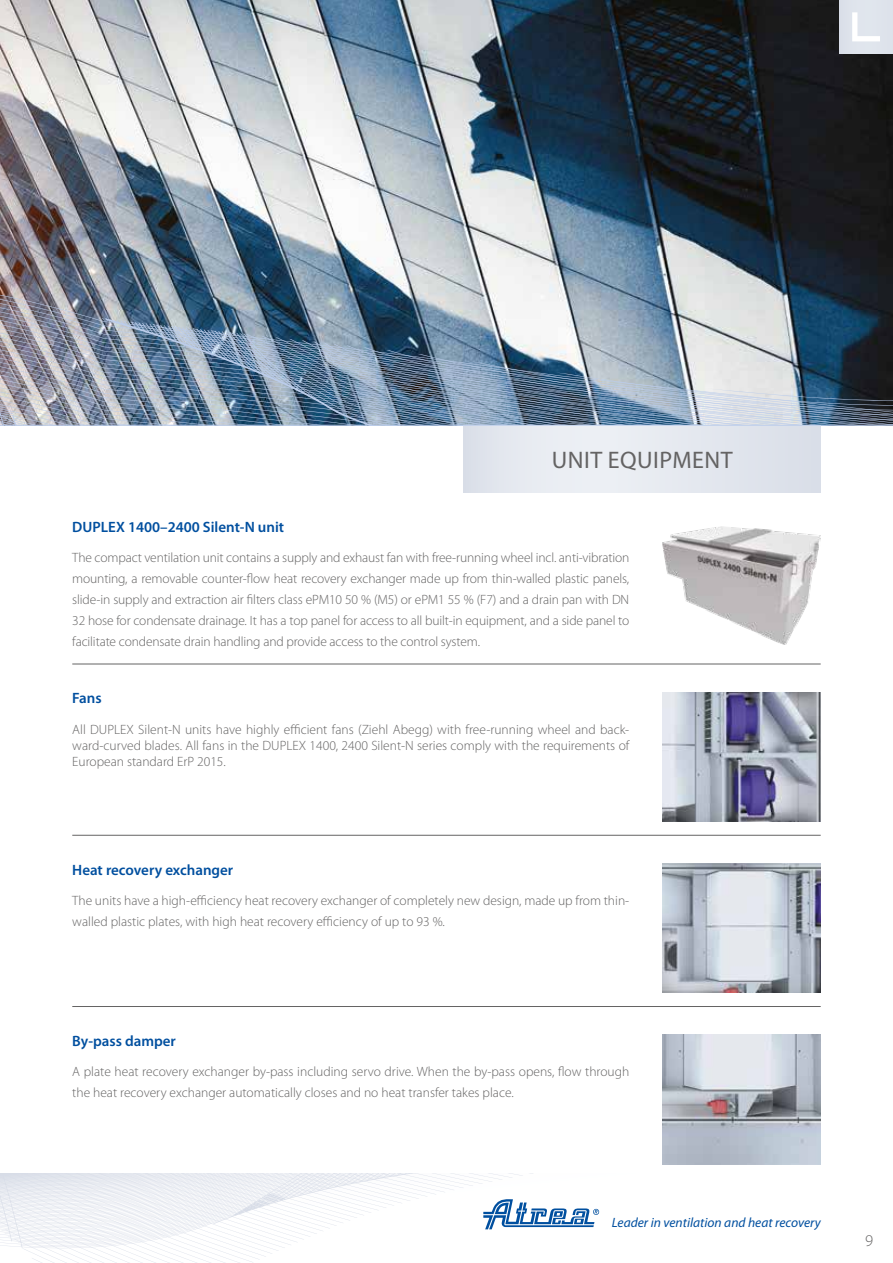
<style>
.page{position:relative;width:893px;height:1263px;background:#fff}
.page>*{position:absolute;margin:0;border:0;box-sizing:border-box;transform-origin:0 0}
.t1{font:24px "Myriad Pro";letter-spacing:.02em;color:#646363}
.t2{font:300 16.5px "Myriad Pro";color:#646363}
.t3{font:600 15px "Myriad Pro";color:#004f9f}
.t4{font:300 13.5px/21px "Myriad Pro";color:#646363;text-align:justify}
.t5{font:italic 13.5px "Myriad Pro";color:#004f9f}
</style>
<div class="page">
<img style="left:0;top:0;width:893px;height:228px">
<img style="left:0;top:228px;width:893px;height:197px">
<div style="left:464px;top:425px;width:357px;height:68px;background:#e5e8ef"></div>
<hr style="left:0;top:425px;width:893px;height:1px;background:#bccdeb">
<div style="left:839px;top:0;width:54px;height:54px;background:#dee3eb"></div>
<svg style="left:852px;top:12px;width:28px;height:29px"></svg>
<hr style="left:72px;top:664px;width:749px;height:1px;background:#646363">
<img style="left:662px;top:527px;width:159px;height:117px">
<hr style="left:72px;top:835px;width:749px;height:1px;background:#646363">
<img style="left:662px;top:692px;width:159px;height:129px">
<hr style="left:72px;top:1006px;width:749px;height:1px;background:#646363">
<img style="left:662px;top:863px;width:159px;height:130px">
<img style="left:662px;top:1035px;width:159px;height:129px">
<svg style="left:0;top:1174px;width:599px;height:89px"></svg>
<h1 class="t1" style="left:552px;top:447px;width:182px">UNIT EQUIPMENT</h1>
<p class="t3" style="left:72px;top:519px;width:213px">DUPLEX 1400–2400 Silent-N unit</p>
<p class="t4" style="left:72px;top:548px;width:559px">The compact ventilation unit contains a supply and exhaust fan with free-running wheel incl. anti-vibration mounting, a removable counter-flow heat recovery exchanger made up from thin-walled plastic panels, slide-in supply and extraction air filters class ePM10 50 % (M5) or ePM1 55 % (F7) and a drain pan with DN 32 hose for condensate drainage. It has a top panel for access to all built-in equipment, and a side panel to facilitate condensate drain handling and provide access to the control system.</p>
<p class="t3" style="left:72px;top:690px;width:31px">Fans</p>
<p class="t4" style="left:72px;top:721px;width:559px;line-height:16.2px">All DUPLEX Silent-N units have highly efficient fans (Ziehl Abegg) with free-running wheel and back&shy;ward-curved blades. All fans in the DUPLEX 1400, 2400 Silent-N series comply with the requirements of European standard ErP 2015.</p>
<p class="t3" style="left:72px;top:861px;width:162px">Heat recovery exchanger</p>
<p class="t4" style="left:72px;top:890px;width:558px">The units have a high-efficiency heat recovery exchanger of completely new design, made up from thin&shy;walled plastic plates, with high heat recovery efficiency of up to 93 %.</p>
<p class="t3" style="left:72px;top:1032px;width:105px">By-pass damper</p>
<p class="t4" style="left:72px;top:1061px;width:558px">A plate heat recovery exchanger by-pass including servo drive. When the by-pass opens, flow through the heat recovery exchanger automatically closes and no heat transfer takes place.</p>
<p class="t5" style="left:612px;top:1215px;width:210px">Leader in ventilation and heat recovery</p>
<p class="t2" style="left:865px;top:1231px;width:10px">9</p>
</div>
